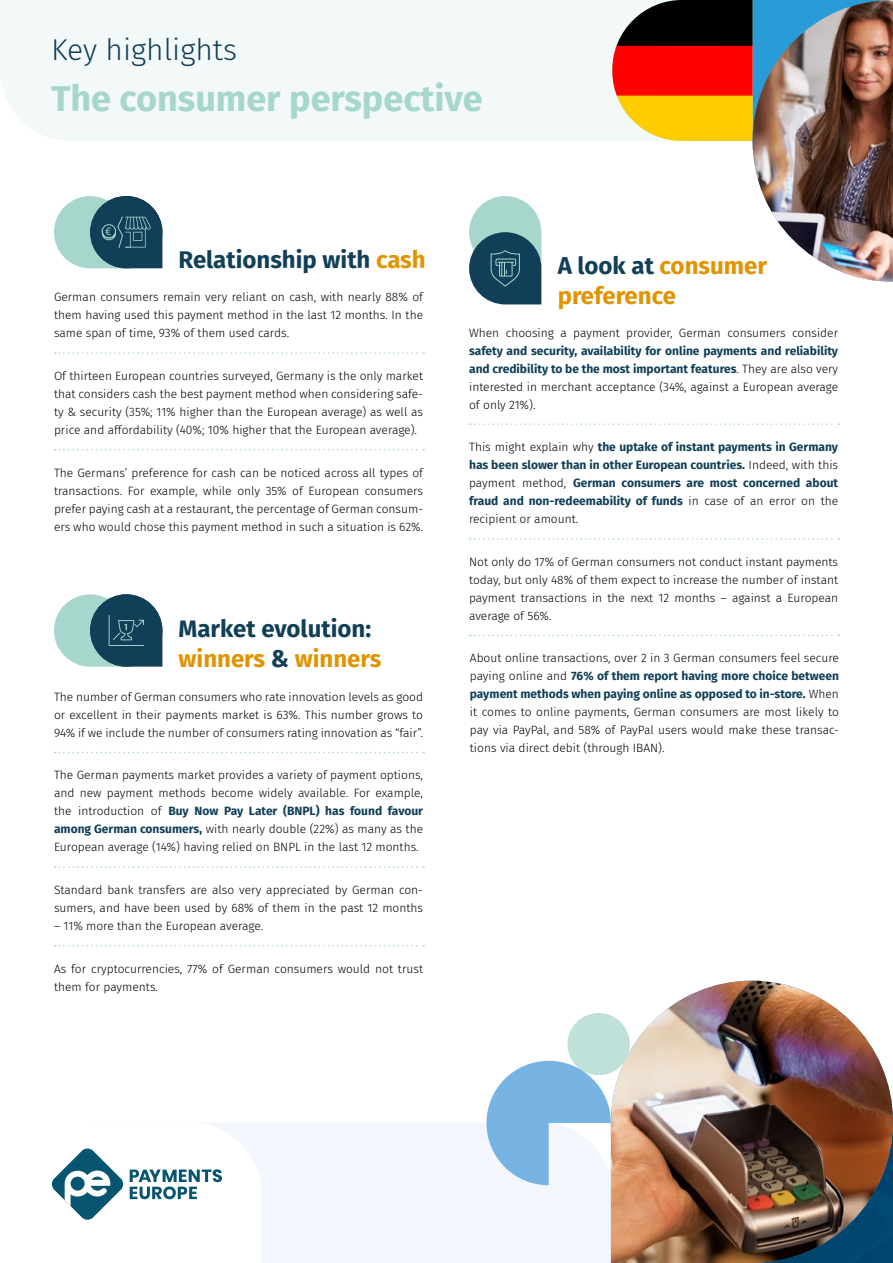
<style>
.page{position:relative;width:893px;height:1263px;background:#fff}
.page>*{position:absolute;margin:0;border:0;box-sizing:border-box;transform-origin:0 0}
.t1{font:700 36px "Fira Sans";color:#a6d6cc}
.t2{font:300 30px "Fira Sans";color:#103f57}
.t3{font:700 24px/30px "Fira Sans";color:#103f57}
.t4{font:700 24px/30px "Fira Sans";color:#e19402}
.t5{font:300 12px/18px "Fira Sans";color:#000;text-align:justify}
.t6{font:700 12px/18px "Fira Sans";color:#103f57;text-align:justify}
.s1{color:#e19402}
.s2{font-weight:700;color:#103f57}
.s3{color:#103f57}
.s4{font-weight:300;color:#000}
</style>
<div class="page">
<div style="left:261px;top:1123px;width:350px;height:140px;background:#f3f7fd"></div>
<svg style="left:55px;top:352px;width:369px;height:2px"></svg>
<svg style="left:55px;top:449px;width:369px;height:1px"></svg>
<svg style="left:54px;top:196px;width:108px;height:72px;background:#618b94"></svg>
<svg style="left:470px;top:423px;width:369px;height:2px"></svg>
<svg style="left:470px;top:538px;width:369px;height:1px"></svg>
<svg style="left:470px;top:635px;width:369px;height:1px"></svg>
<svg style="left:469px;top:196px;width:72px;height:108px;background:#608a93"></svg>
<div style="left:0;top:0;width:612px;height:141px;background:#f3f9f8"></div>
<svg style="left:52px;top:1123px;width:209px;height:97px"></svg>
<img style="left:611px;top:981px;width:282px;height:282px">
<div style="left:567px;top:1013px;width:63px;height:62px;background:#bfe1da;border-radius:50%"></div>
<svg style="left:486px;top:1061px;width:125px;height:124px"></svg>
<svg style="left:612px;top:0;width:141px;height:151px"></svg>
<img style="left:753px;top:0;width:140px;height:282px">
<svg style="left:55px;top:752px;width:369px;height:1px"></svg>
<svg style="left:55px;top:866px;width:369px;height:2px"></svg>
<svg style="left:55px;top:945px;width:369px;height:1px"></svg>
<svg style="left:54px;top:594px;width:108px;height:73px;background:#608a93"></svg>
<h2 class="t2" style="left:51px;top:28px;width:188px">Key highlights</h2>
<h1 class="t1" style="left:51px;top:68px;width:433px">The consumer perspective</h1>
<h3 class="t3" style="left:179px;top:243px;width:249px">Relationship with <span class="s1">cash</span></h3>
<p class="t5" style="left:54px;top:288px;width:371px">German consumers remain very reliant on cash, with nearly 88% of them having used this payment method in the last 12 months. In the same span of time, 93% of them used cards.</p>
<p class="t5" style="left:54px;top:367px;width:371px">Of thirteen European countries surveyed, Germany is the only market that considers cash the best payment method when considering safe&shy;ty &amp; security (35%; 11% higher than the European average) as well as price and affordability (40%; 10% higher that the European average).</p>
<p class="t5" style="left:54px;top:463px;width:371px">The Germans’ preference for cash can be noticed across all types of transactions. For example, while only 35% of European consumers prefer paying cash at a restaurant, the percentage of German consum&shy;ers who would chose this payment method in such a situation is 62%.</p>
<h3 class="t3" style="left:179px;top:612px;width:204px">Market evolution: <span class="s1">winners</span> &amp; <span class="s1">winners</span></h3>
<p class="t5" style="left:54px;top:688px;width:371px">The number of German consumers who rate innovation levels as good or excellent in their payments market is 63%. This number grows to 94% if we include the number of consumers rating innovation as “fair”.</p>
<p class="t5" style="left:54px;top:766px;width:371px">The German payments market provides a variety of payment options, and new payment methods become widely available. For example, the introduction of <span class="s2">Buy Now Pay Later (BNPL) has found favour among German consumers,</span> with nearly double (22%) as many as the European average (14%) having relied on BNPL in the last 12 months.</p>
<p class="t5" style="left:54px;top:881px;width:371px">Standard bank transfers are also very appreciated by German con&shy;sumers, and have been used by 68% of them in the past 12 months</p>
<p class="t5" style="left:54px;top:917px;width:211px">– 11% more than the European average.</p>
<p class="t5" style="left:54px;top:959px;width:371px">As for cryptocurrencies, 77% of German consumers would not trust them for payments.</p>
<h3 class="t4" style="left:558px;top:249px;width:211px"><span class="s3">A look at</span> consumer preference</h3>
<p class="t5" style="left:469px;top:323px;width:371px">When choosing a payment provider, German consumers consider</p>
<p class="t6" style="left:469px;top:340px;width:371px">safety and security, availability for online payments and reliability and credibility to be the most important features<span class="s4">. They are also very interested in merchant acceptance (34%, against a European average of only 21%).</span></p>
<p class="t6" style="left:469px;top:437px;width:371px"><span class="s4">This might explain why</span> the uptake of instant payments in Germany has been slower than in other European countries. <span class="s4">Indeed, with this payment method,</span> German consumers are most concerned about fraud and non-redeemability of funds <span class="s4">in case of an error on the recipient or amount.</span></p>
<p class="t5" style="left:469px;top:552px;width:371px">Not only do 17% of German consumers not conduct instant payments today, but only 48% of them expect to increase the number of instant payment transactions in the next 12 months – against a European average of 56%.</p>
<p class="t5" style="left:470px;top:649px;width:371px">About online transactions, over 2 in 3 German consumers feel secure paying online and <span class="s2">76% of them report having more choice between payment methods when paying online as opposed to in-store.</span> When it comes to online payments, German consumers are most likely to pay via PayPal, and 58% of PayPal users would make these transac&shy;tions via direct debit (through IBAN).</p>
</div>
